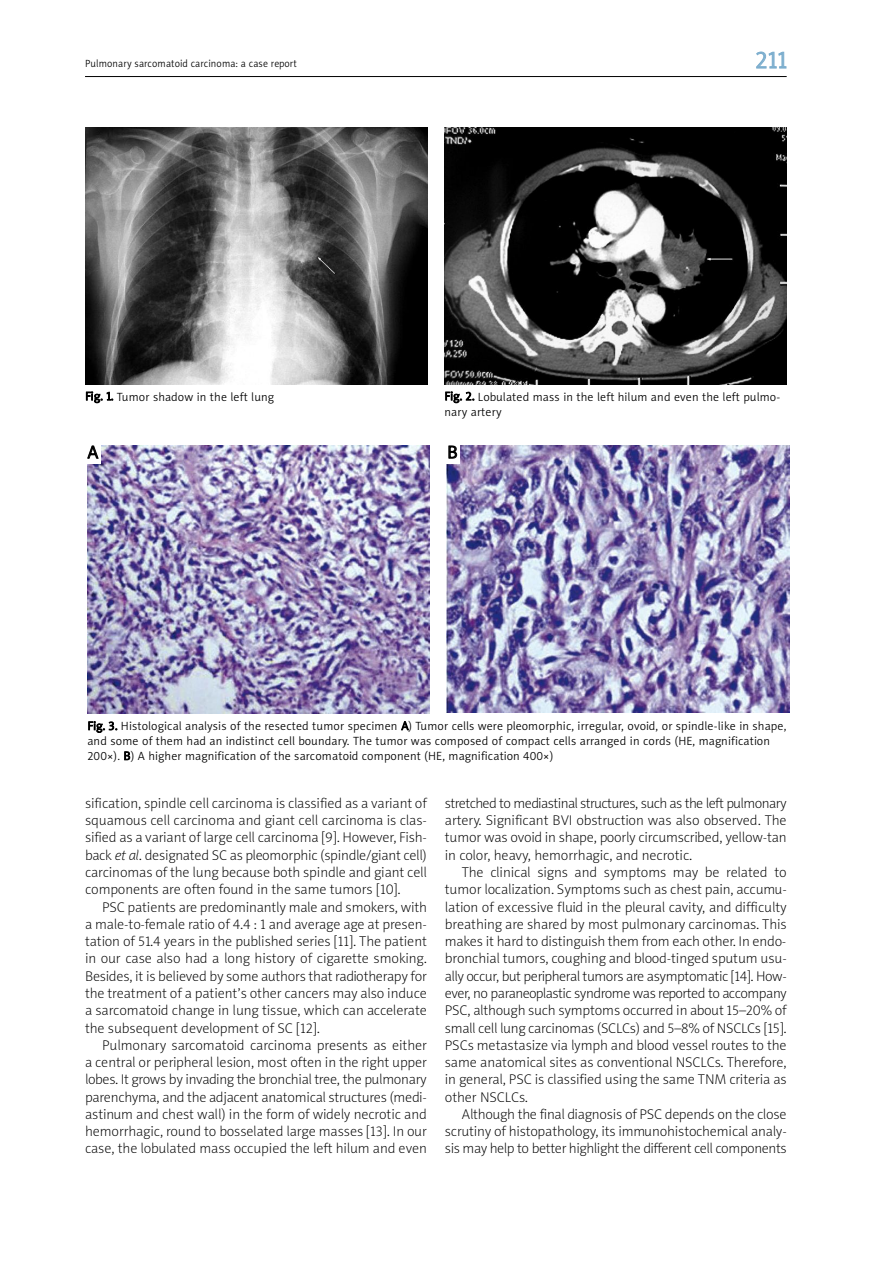
<style>
.page{position:relative;width:893px;height:1263px;background:#fff}
.page>*{position:absolute;margin:0;border:0;box-sizing:border-box;transform-origin:0 0}
.t1{font:24px "Naomi Sans EFNPS Light";color:#7caece}
.t2{font:18px "Naomi Sans EFNPS Light";color:#000}
.t3{font:14.25px/17.2px "Naomi Sans EFNPS Thin";color:#000;text-align:justify}
.t4{font:12px/15px "Naomi Sans EFNPS Light";letter-spacing:.015em;color:#000}
.t5{font:10.5px "Naomi Sans EFNPS Light";letter-spacing:.015em;color:#000;scale:.95 1}
.s1{font-style:italic}
</style>
<div class="page">
<img style="left:85px;top:128px;width:342px;height:256px">
<img style="left:444px;top:128px;width:343px;height:256px">
<img style="left:87px;top:446px;width:343px;height:267px">
<img style="left:447px;top:446px;width:342px;height:266px">
<hr style="left:85px;top:76px;width:702px;height:1px;background:#000">
<div style="left:85px;top:444px;width:15px;height:19px;background:#fff"></div>
<div style="left:445px;top:444px;width:15px;height:19px;background:#fff"></div>
<p class="t5" style="left:85px;top:60px;width:224px">Pulmonary sarcomatoid carcinoma: a case report</p>
<h1 class="t1" style="left:755px;top:51px;width:33px">211</h1>
<p class="t4" style="left:85px;top:390px;width:190px">Fig. 1. Tumor shadow in the left lung</p>
<p class="t4" style="left:444px;top:390px;width:337px">Fig. 2. Lobulated mass in the left hilum and even the left pulmo&shy;nary artery</p>
<p class="t2" style="left:88px;top:445px;width:12px">A</p>
<p class="t2" style="left:447px;top:445px;width:12px">B</p>
<p class="t4" style="left:87px;top:719px;width:700px">Fig. 3. Histological analysis of the resected tumor specimen A) Tumor cells were pleomorphic, irregular, ovoid, or spindle-like in shape, and some of them had an indistinct cell boundary. The tumor was composed of compact cells arranged in cords (HE, magnification<br>200×). B) A higher magnification of the sarcomatoid component (HE, magnification 400×)</p>
<p class="t3" style="left:85px;top:796px;width:343px">sification, spindle cell carcinoma is classified as a variant of squamous cell carcinoma and giant cell carcinoma is clas&shy;sified as a variant of large cell carcinoma [9]. However, Fish&shy;back <span class="s1">et al</span>. designated SC as pleomorphic (spindle/giant cell) carcinomas of the lung because both spindle and giant cell components are often found in the same tumors [10].</p>
<p class="t3" style="left:85px;top:899px;width:343px;text-indent:17px">PSC patients are predominantly male and smokers, with a male-to-female ratio of 4.4 : 1 and average age at presen&shy;tation of 51.4 years in the published series [11]. The patient in our case also had a long history of cigarette smoking.<br>Besides, it is believed by some authors that radiotherapy for the treatment of a patient’s other cancers may also induce a sarcomatoid change in lung tissue, which can accelerate the subsequent development of SC [12].</p>
<p class="t3" style="left:85px;top:1037px;width:343px;text-indent:17px">Pulmonary sarcomatoid carcinoma presents as either a central or peripheral lesion, most often in the right upper lobes. It grows by invading the bronchial tree, the pulmonary parenchyma, and the adjacent anatomical structures (medi&shy;astinum and chest wall) in the form of widely necrotic and hemorrhagic, round to bosselated large masses [13]. In our case, the lobulated mass occupied the left hilum and even</p>
<p class="t3" style="left:445px;top:796px;width:343px">stretched to mediastinal structures, such as the left pulmonary artery. Significant BVI obstruction was also observed. The tumor was ovoid in shape, poorly circumscribed, yellow-tan in color, heavy, hemorrhagic, and necrotic.</p>
<p class="t3" style="left:445px;top:865px;width:343px;text-indent:17px">The clinical signs and symptoms may be related to tumor localization. Symptoms such as chest pain, accumu&shy;lation of excessive fluid in the pleural cavity, and difficulty breathing are shared by most pulmonary carcinomas. This makes it hard to distinguish them from each other. In endo&shy;bronchial tumors, coughing and blood-tinged sputum usu&shy;ally occur, but peripheral tumors are asymptomatic [14]. How&shy;ever, no paraneoplastic syndrome was reported to accompany PSC, although such symptoms occurred in about 15–20% of small cell lung carcinomas (SCLCs) and 5–8% of NSCLCs [15].<br>PSCs metastasize via lymph and blood vessel routes to the same anatomical sites as conventional NSCLCs. Therefore, in general, PSC is classified using the same TNM criteria as other NSCLCs.</p>
<p class="t3" style="left:445px;top:1107px;width:343px;text-indent:17px">Although the final diagnosis of PSC depends on the close scrutiny of histopathology, its immunohistochemical analy&shy;sis may help to better highlight the different cell components</p>
</div>
